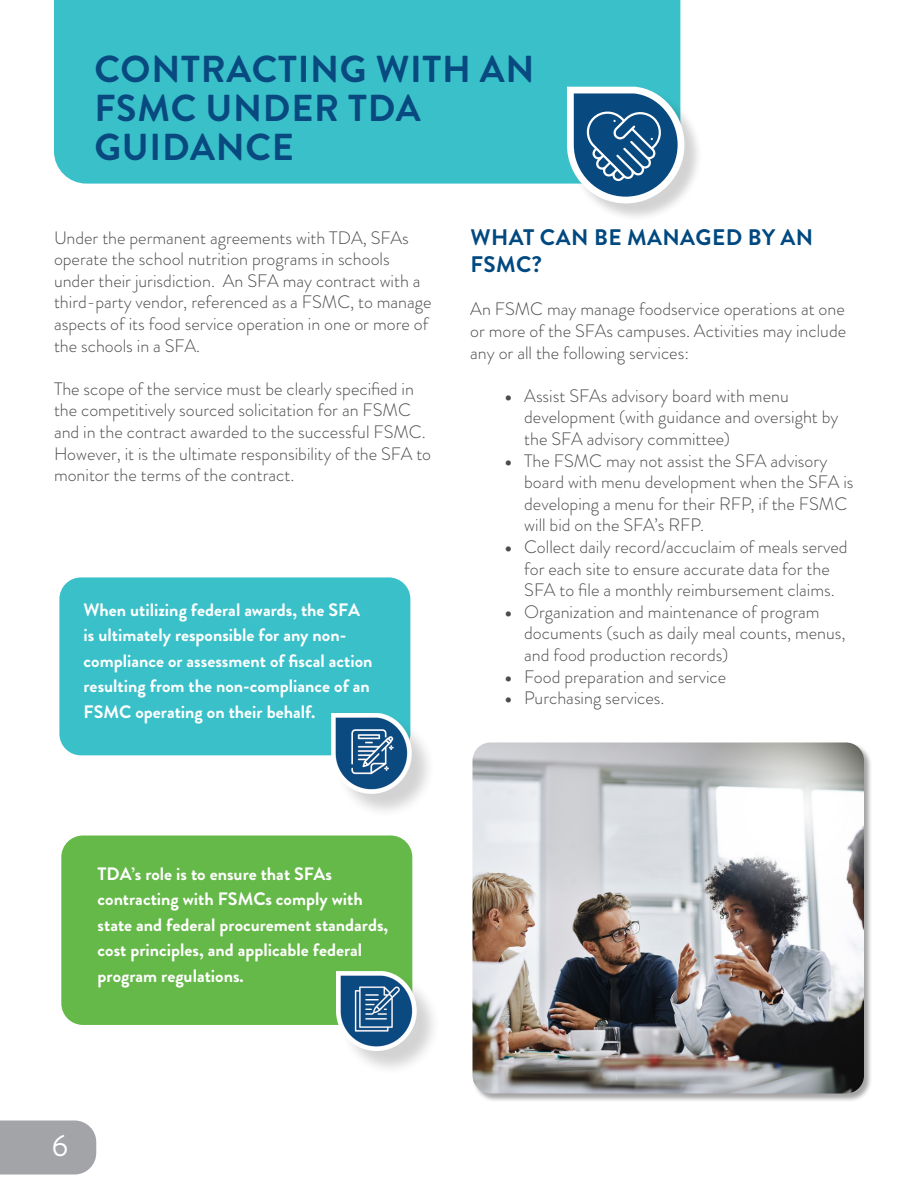
<style>
.page{position:relative;width:918px;height:1188px;background:#fff}
.page>*{position:absolute;margin:0;border:0;box-sizing:border-box;transform-origin:0 0}
.Tech_Type{font:700 37.5px/39px "Brandon Grotesque";letter-spacing:.02em;color:#08497f}
.t1{font:30px "Brandon Grotesque";color:#fff}
.Tech_Type-2{font:700 22.5px/27px "Brandon Grotesque";letter-spacing:.02em;color:#004980}
.Tech_Type-3{font:300 18px/21.6px "Brandon Grotesque";color:#4b4c4d}
.Tech_Type-4{font:700 18px/25.5px "Brandon Grotesque";color:#fff}
.s1{font-weight:900}
</style>
<div class="page">
<div style="left:0;top:1120px;width:96px;height:54px;background:#a3a4a8"></div>
<div style="left:54px;top:0;width:626px;height:184px;background:#3ac0c9"></div>
<div style="left:569px;top:89px;width:134px;height:133px;background:#231f20;opacity:.2"></div>
<svg style="left:545px;top:71px;width:143px;height:151px"></svg>
<div style="left:59px;top:577px;width:351px;height:178px;background:#3ac0c9;border-radius:22px"></div>
<div style="left:335px;top:717px;width:101px;height:102px;background:#231f20;opacity:.2"></div>
<img style="left:331px;top:714px;width:80px;height:79px">
<div style="left:61px;top:836px;width:351px;height:189px;background:#65b948;border-radius:22px"></div>
<div style="left:339px;top:975px;width:102px;height:101px;background:#231f20;opacity:.2"></div>
<img style="left:336px;top:971px;width:80px;height:80px">
<div style="left:472px;top:743px;width:401px;height:359px;background:#231f20;opacity:.41"></div>
<img style="left:472px;top:742px;width:392px;height:352px">
<p class="Tech_Type" style="left:94px;top:50px;width:442px">CONTRACTING WITH AN</p>
<p class="Tech_Type" style="left:94px;top:89px;width:328px">FSMC UNDER TDA<br>GUIDANCE</p>
<p class="Tech_Type-3" style="left:54px;top:227px;width:379px">Under the permanent agreements with TDA, SFAs operate the school nutrition programs in schools under their jurisdiction. An SFA may contract with a third-party vendor, referenced as a FSMC, to manage aspects of its food service operation in one or more of the schools in a SFA.</p>
<p class="Tech_Type-3" style="left:54px;top:378px;width:379px">The scope of the service must be clearly specified in the competitively sourced solicitation for an FSMC and in the contract awarded to the successful FSMC.<br>However, it is the ultimate responsibility of the SFA to monitor the terms of the contract.</p>
<p class="Tech_Type-4" style="left:84px;top:597px;width:290px">When utilizing federal awards, the SFA is ultimately responsible for any non&shy;compliance or assessment of fiscal action resulting from the non-compliance of an FSMC operating on their behalf.</p>
<p class="Tech_Type-2" style="left:470px;top:224px;width:344px">WHAT CAN BE MANAGED BY AN<br>FSMC?</p>
<p class="Tech_Type-3" style="left:470px;top:299px;width:377px;text-align:justify">An FSMC may manage foodservice operations at one or more of the SFAs campuses. Activities may include any or all the following services:</p>
<p class="Tech_Type-3" style="left:524px;top:385px;width:316px;text-indent:-20px"><span class="s1">•</span> Assist SFAs advisory board with menu development (with guidance and oversight by the SFA advisory committee)</p>
<p class="Tech_Type-3" style="left:524px;top:450px;width:331px;text-indent:-20px"><span class="s1">•</span> The FSMC may not assist the SFA advisory board with menu development when the SFA is developing a menu for their RFP, if the FSMC will bid on the SFA’s RFP.</p>
<p class="Tech_Type-3" style="left:505px;top:536px;width:344px;text-align:center"><span class="s1">•</span> Collect daily record/accuclaim of meals served for each site to ensure accurate data for the<br>SFA to file a monthly reimbursement claims.</p>
<p class="Tech_Type-3" style="left:524px;top:601px;width:323px;text-indent:-20px"><span class="s1">•</span> Organization and maintenance of program documents (such as daily meal counts, menus, and food production records)</p>
<p class="Tech_Type-3" style="left:505px;top:666px;width:223px"><span class="s1">•</span> Food preparation and service</p>
<p class="Tech_Type-3" style="left:505px;top:687px;width:161px"><span class="s1">•</span> Purchasing services.</p>
<p class="Tech_Type-4" style="left:98px;top:861px;width:292px">TDA’s role is to ensure that SFAs contracting with FSMCs comply with state and federal procurement standards, cost principles, and applicable federal program regulations.</p>
<h2 class="t1" style="left:52px;top:1125px;width:18px">6</h2>
</div>
